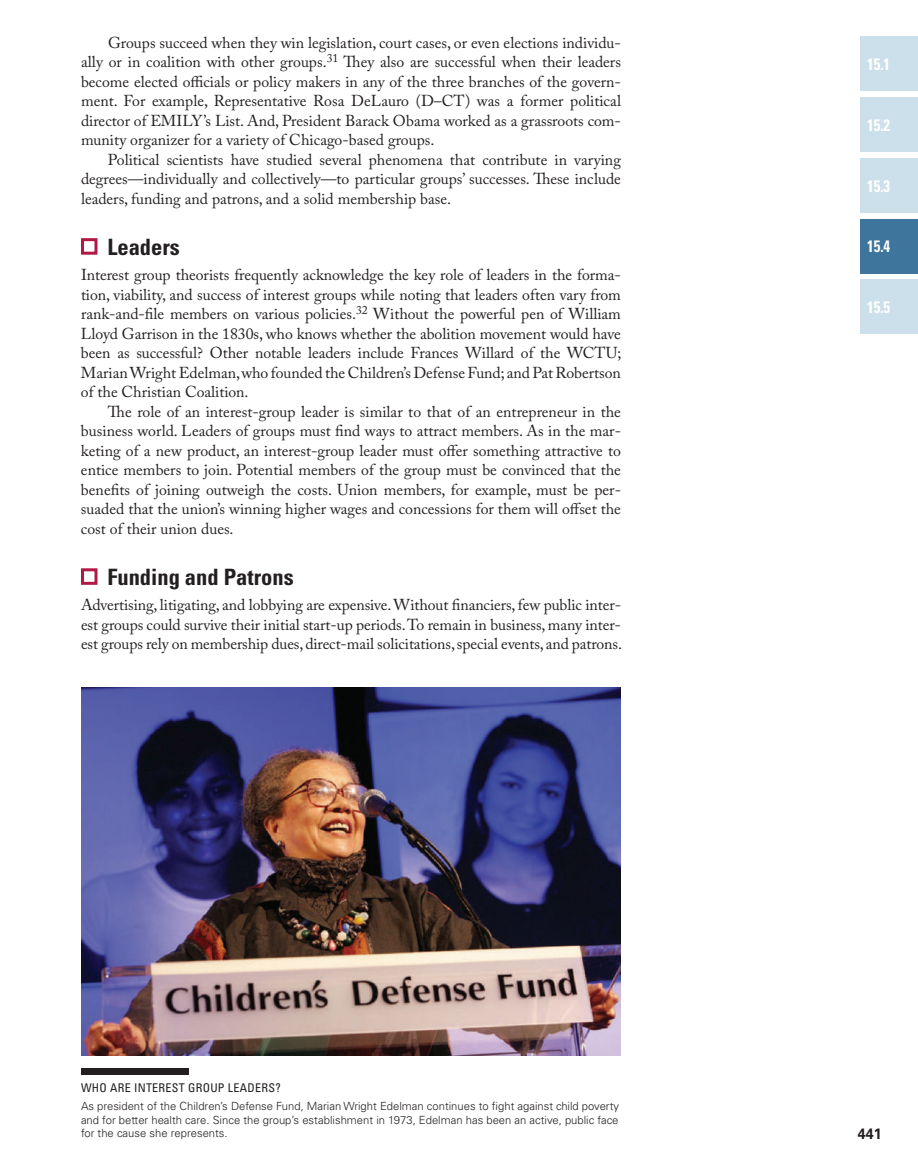
<style>
.page{position:relative;width:918px;height:1175px;background:#fff}
.page>*{position:absolute;margin:0;border:0;box-sizing:border-box;transform-origin:0 0}
.t1{font:700 condensed 22.5px "Univers LT Std";color:#231f20}
.t2{font:700 condensed 16.5px "Univers LT Std";color:#fff;scale:.9 1}
.t3{font:15.75px/19.5px "Adobe Caslon Pro";color:#231f20;text-align:justify}
.t4{font:700 15px "Univers LT Std";color:#231f20;scale:.95 1}
.t5{font:condensed 12px "Univers LT Std";letter-spacing:.025em;color:#231f20}
.t6{font:300 11.25px/13.5px "Univers LT Std";color:#231f20;text-align:justify}
</style>
<div class="page">
<div style="left:860px;top:36px;width:58px;height:55px;background:#cce0eb"></div>
<div style="left:860px;top:97px;width:58px;height:55px;background:#cce0eb"></div>
<div style="left:860px;top:279px;width:58px;height:55px;background:#cce0eb"></div>
<div style="left:860px;top:158px;width:58px;height:55px;background:#cce0eb"></div>
<div style="left:860px;top:218px;width:58px;height:55px;background:#3e759c"></div>
<div style="left:81px;top:238px;width:17px;height:17px;border:3px solid #b11844"></div>
<div style="left:81px;top:568px;width:17px;height:17px;border:3px solid #b11844"></div>
<img style="left:81px;top:687px;width:540px;height:368px">
<div style="left:81px;top:1068px;width:108px;height:6px;background:#231f20"></div>
<p class="t3" style="left:81px;top:32px;width:542px;text-indent:27px">Groups succeed when they win legislation, court cases, or even elections individu&shy;ally or in coalition with other groups.<sup>31</sup> They also are successful when their leaders become elected officials or policy makers in any of the three branches of the govern&shy;ment. For example, Representative Rosa DeLauro (D–CT) was a former political director of EMILY’s List. And, President Barack Obama worked as a grassroots com&shy;munity organizer for a variety of Chicago-based groups.</p>
<p class="t3" style="left:81px;top:149px;width:542px;text-indent:27px">Political scientists have studied several phenomena that contribute in varying degrees—individually and collectively—to particular groups’ successes. These include leaders, funding and patrons, and a solid membership base.</p>
<h1 class="t1" style="left:107px;top:233px;width:74px">Leaders</h1>
<p class="t3" style="left:81px;top:265px;width:542px">Interest group theorists frequently acknowledge the key role of leaders in the forma&shy;tion, viability, and success of interest groups while noting that leaders often vary from rank-and-file members on various policies.<sup>32</sup> Without the powerful pen of William Lloyd Garrison in the 1830s, who knows whether the abolition movement would have been as successful? Other notable leaders include Frances Willard of the WCTU; Marian Wright Edelman, who founded the Children’s Defense Fund; and Pat Robertson of the Christian Coalition.</p>
<p class="t3" style="left:81px;top:401px;width:542px;text-indent:27px">The role of an interest-group leader is similar to that of an entrepreneur in the business world. Leaders of groups must find ways to attract members. As in the mar&shy;keting of a new product, an interest-group leader must offer something attractive to entice members to join. Potential members of the group must be convinced that the benefits of joining outweigh the costs. Union members, for example, must be per&shy;suaded that the union’s winning higher wages and concessions for them will offset the cost of their union dues.</p>
<h1 class="t1" style="left:107px;top:563px;width:188px">Funding and Patrons</h1>
<p class="t3" style="left:81px;top:595px;width:543px">Advertising, litigating, and lobbying are expensive. Without financiers, few public inter&shy;est groups could survive their initial start-up periods. To remain in business, many inter&shy;est groups rely on membership dues, direct-mail solicitations, special events, and patrons.</p>
<p class="t5" style="left:81px;top:1080px;width:155px">WHO ARE INTEREST GROUP LEADE</p>
<p class="t5" style="left:261px;top:1080px;width:21px">RS?</p>
<p class="t6" style="left:81px;top:1099px;width:540px">As president of the Children’s Defense Fund, Marian Wright Edelman continues to fight against child poverty and for better health care. Since the group’s establishment in 1973, Edelman has been an active, public face for the cause she represents.</p>
<p class="t2" style="left:867px;top:54px;width:27px">15.1</p>
<p class="t2" style="left:867px;top:115px;width:27px">15.2</p>
<p class="t2" style="left:867px;top:175px;width:27px">15.3</p>
<p class="t2" style="left:867px;top:236px;width:27px">15.4</p>
<p class="t2" style="left:867px;top:297px;width:27px">15.5</p>
<p class="t4" style="left:858px;top:1124px;width:27px">441</p>
</div>
